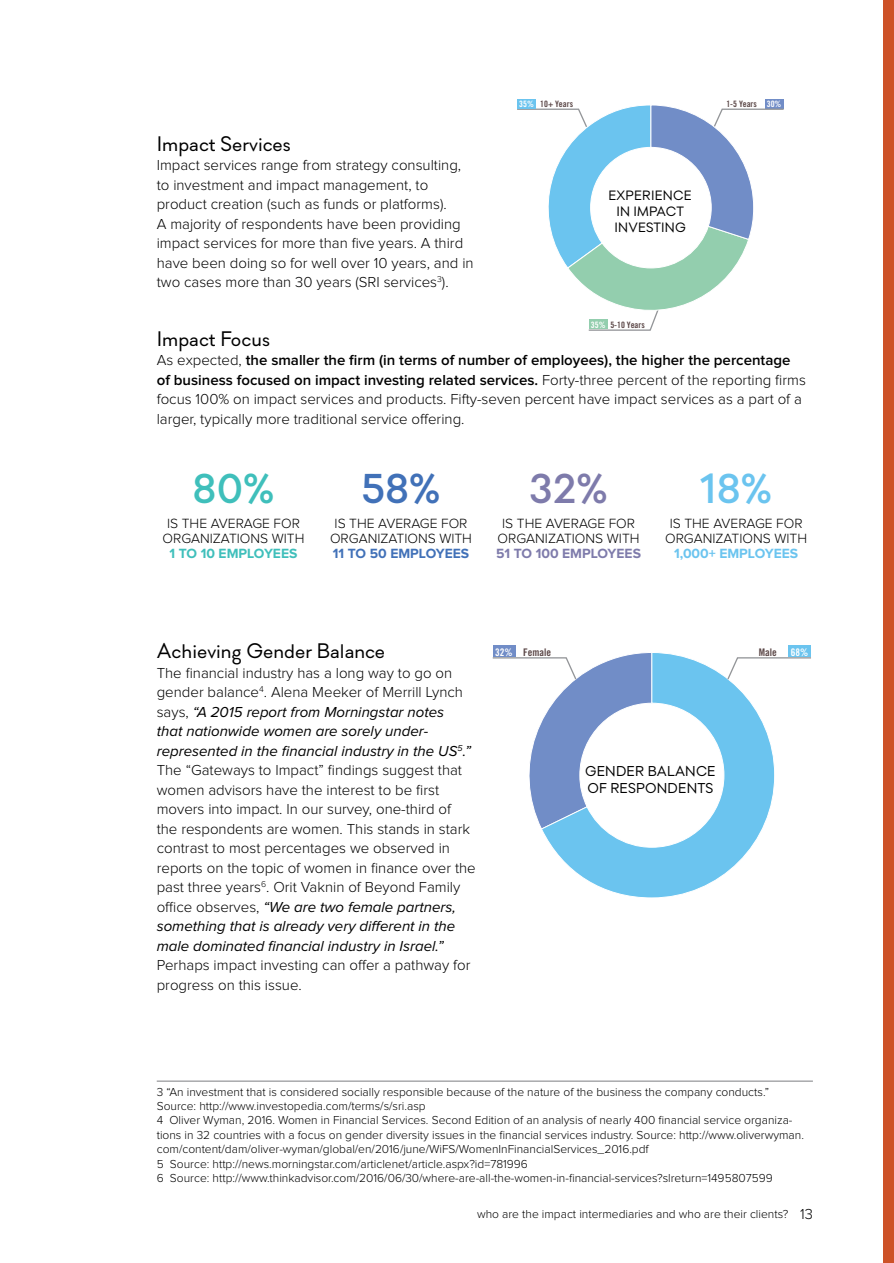
<style>
.page{position:relative;width:894px;height:1263px;background:#fff}
.page>*{position:absolute;margin:0;border:0;box-sizing:border-box;transform-origin:0 0}
.t1{font:500 41.55px "Soin Sans Pro";color:#3fbfbb}
.t2{font:500 41.55px "Soin Sans Pro";color:#4171b8}
.t3{font:500 41.55px "Soin Sans Pro";color:#7e7bab}
.t4{font:500 41.55px "Soin Sans Pro";color:#6bc4ef}
.t5{font:21px "Soin Sans Pro";color:#000}
.t6{font:300 15px/19.5px "Proxima Nova";color:#000}
.t7{font:14.25px/17.1px "Soin Sans Pro";letter-spacing:.015em;color:#000}
.t8{font:300 13.8px/15px "Proxima Nova";color:#000;text-align:center}
.t9{font:700 13.8px "Proxima Nova";color:#7e7bab}
.t10{font:700 13.8px "Proxima Nova";color:#4171b8}
.t11{font:700 13.8px "Proxima Nova";color:#6bc4ef}
.t12{font:700 13.8px "Proxima Nova";color:#3fbfbb}
.t13{font:13.5px/16.2px "Soin Sans Pro";letter-spacing:.015em;color:#000;text-align:center}
.t14{font:300 12px/14.4px "Proxima Nova";color:#000}
.t15{font:10.5px "Trade Gothic LT Std Bd Cn 20";color:#5a4646}
.t16{font:10.5px "Trade Gothic LT Std Bd Cn 20";color:#fff}
.t17{font:8.7px "Trade Gothic LT Std Bd Cn 20";color:#5a4646}
.s1{color:#fff}
.s2{font-weight:600}
.s3{font-weight:400;font-style:italic}
</style>
<div class="page">
<hr style="left:157px;top:1080px;width:655px;height:1px;background:#7c7e81">
<div style="left:882px;top:0;width:11px;height:1263px;background:#cd5228"></div>
<div style="left:764px;top:99px;width:19px;height:9px;background:#718dc7"></div>
<div style="left:517px;top:99px;width:19px;height:9px;background:#6bc4ef"></div>
<svg style="left:517px;top:104px;width:267px;height:227px"></svg>
<svg style="left:542px;top:653px;width:233px;height:245px"></svg>
<div style="left:788px;top:645px;width:22px;height:12px;background:#6bc4ef"></div>
<svg style="left:492px;top:651px;width:160px;height:179px"></svg>
<div style="left:492px;top:645px;width:23px;height:12px;background:#718dc7"></div>
<svg style="left:726px;top:656px;width:85px;height:25px"></svg>
<h2 class="t5" style="left:157px;top:131px;width:135px">Impact Services</h2>
<p class="t6" style="left:157px;top:156px;width:318px">Impact services range from strategy consulting, to investment and impact management, to product creation (such as funds or platforms).<br>A majority of respondents have been providing impact services for more than five years. A third have been doing so for well over 10 years, and in two cases more than 30 years (SRI services<sup>3</sup>).</p>
<p class="t17" style="left:519px;top:99px;width:55px"><span class="s1">35%</span> 10+ Years</p>
<p class="t17" style="left:726px;top:99px;width:57px">1-5 Years <span class="s1">30%</span></p>
<p class="t13" style="left:608px;top:188px;width:85px">EXPERIENCE<br>IN IMPACT<br>INVESTING</p>
<p class="t17" style="left:590px;top:320px;width:55px"><span class="s1">35%</span> 5-10 Years</p>
<h2 class="t5" style="left:157px;top:326px;width:115px">Impact Focus</h2>
<p class="t6" style="left:157px;top:351px;width:650px">As expected, <span class="s2">the smaller the firm (in terms of number of employees), the higher the percentage of business focused on impact investing related services.</span> Forty-three percent of the reporting firms focus 100% on impact services and products. Fifty-seven percent have impact services as a part of a larger, typically more traditional service offering.</p>
<h1 class="t1" style="left:192px;top:464px;width:83px">80%</h1>
<p class="t8" style="left:162px;top:517px;width:143px">IS THE AVERAGE FOR<br>ORGANIZATIONS WITH</p>
<p class="t12" style="left:169px;top:547px;width:129px">1 TO 10 EMPLOYEES</p>
<h1 class="t2" style="left:361px;top:464px;width:80px">58%</h1>
<p class="t8" style="left:330px;top:517px;width:143px">IS THE AVERAGE FOR<br>ORGANIZATIONS WITH</p>
<p class="t10" style="left:333px;top:547px;width:138px">11 TO 50 EMPLOYEES</p>
<h1 class="t3" style="left:529px;top:464px;width:79px">32%</h1>
<p class="t8" style="left:497px;top:517px;width:143px">IS THE AVERAGE FOR<br>ORGANIZATIONS WITH</p>
<p class="t9" style="left:496px;top:547px;width:146px">51 TO 100 EMPLOYEES</p>
<h1 class="t4" style="left:700px;top:464px;width:73px">18%</h1>
<p class="t8" style="left:665px;top:517px;width:143px">IS THE AVERAGE FOR<br>ORGANIZATIONS WITH</p>
<p class="t11" style="left:673px;top:547px;width:126px">1,000+ EMPLOYEES</p>
<h2 class="t5" style="left:157px;top:638px;width:230px">Achieving Gender Balance</h2>
<p class="t6" style="left:157px;top:663px;width:320px">The financial industry has a long way to go on gender balance<sup>4</sup>. Alena Meeker of Merrill Lynch says, <span class="s3">“A 2015 report from Morningstar notes<br>that nationwide women are sorely under&shy;represented in the financial industry in the US</span><sup>5</sup><span class="s3">.” </span>The “Gateways to Impact” findings suggest that women advisors have the interest to be first movers into impact. In our survey, one-third of<br>the respondents are women. This stands in stark contrast to most percentages we observed in reports on the topic of women in finance over the past three years<sup>6</sup>. Orit Vaknin of Beyond Family office observes, <span class="s3">“We are two female partners, something that is already very different in the male dominated financial industry in Israel.”</span></p>
<p class="t6" style="left:157px;top:956px;width:315px">Perhaps impact investing can offer a pathway for progress on this issue.</p>
<p class="t15" style="left:495px;top:645px;width:57px"><span class="s1">32%</span> Female</p>
<p class="t15" style="left:758px;top:645px;width:20px">Male</p>
<p class="t16" style="left:790px;top:645px;width:19px">68%</p>
<p class="t7" style="left:584px;top:762px;width:132px">GENDER BALANCE<br>OF RESPONDENTS</p>
<p class="t14" style="left:157px;top:1084px;width:648px">3 “An investment that is considered socially responsible because of the nature of the business the company conducts.” Source: http://www.investopedia.com/terms/s/sri.asp<br>4 Oliver Wyman, 2016. Women in Financial Services. Second Edition of an analysis of nearly 400 financial service organiza&shy;tions in 32 countries with a focus on gender diversity issues in the financial services industry. Source: http://www.oliverwyman. com/content/dam/oliver-wyman/global/en/2016/june/WiFS/WomenInFinancialServices_2016.pdf<br>5 Source: http://news.morningstar.com/articlenet/article.aspx?id=781996<br>6 Source: http://www.thinkadvisor.com/2016/06/30/where-are-all-the-women-in-financial-services?slreturn=1495807599</p>
<p class="t14" style="left:477px;top:1207px;width:312px">who are the impact intermediaries and who are their clients?</p>
<p class="t6" style="left:799px;top:1204px;width:14px">13</p>
</div>
